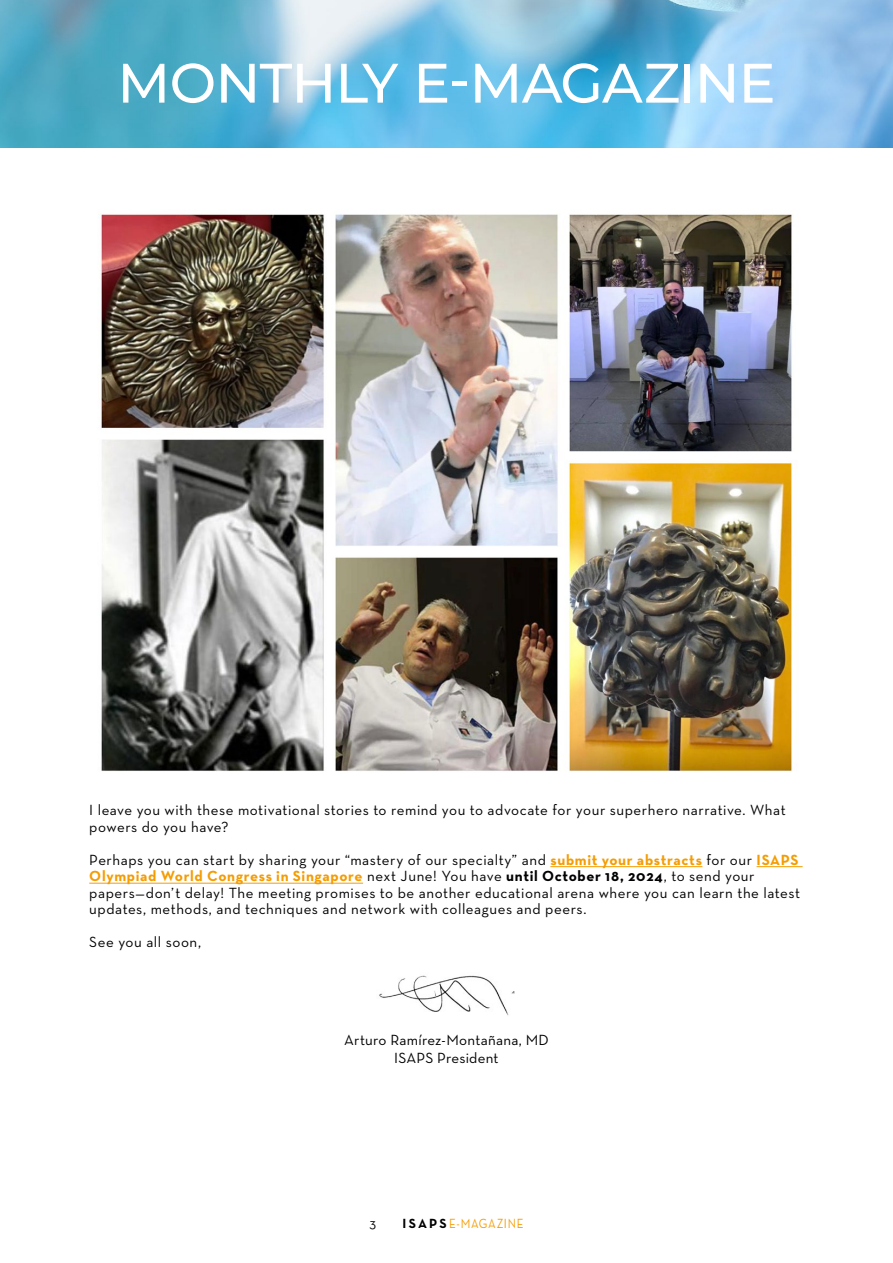
<style>
.page{position:relative;width:893px;height:1263px;background:#fff}
.page>*{position:absolute;margin:0;border:0;box-sizing:border-box;transform-origin:0 0}
.t1{font:500 55.5px "Montserrat";letter-spacing:-.02em;color:#fff}
.t2{font:15px/16.5px "Neutra Text";letter-spacing:.035em;color:#000}
.t3{font:15px/18px "Neutra Text";letter-spacing:.015em;color:#000;text-align:center}
.t4{font:13.5px "Neutra Text";letter-spacing:.055em;color:#f59c00;scale:.86 1}
.t5{font:13.5px "Neutra Text";color:#000}
.s1{font-weight:700;color:#f59c00}
.s2{font-weight:700}
.s3{font-weight:700;color:#000}
</style>
<div class="page">
<img style="left:0;top:0;width:893px;height:148px">
<img style="left:379px;top:975px;width:136px;height:41px">
<hr style="left:550px;top:866px;width:152px;height:1px;background:#f59c00">
<hr style="left:757px;top:866px;width:46px;height:1px;background:#f59c00">
<hr style="left:89px;top:883px;width:274px;height:1px;background:#f59c00">
<img style="left:101px;top:214px;width:695px;height:558px">
<h1 class="t1" style="left:117px;top:44px;width:660px">MONTHLY E-MAGAZINE</h1>
<p class="t2" style="left:89px;top:801px;width:698px">I leave you with these motivational stories to remind you to advocate for your superhero narrative. What powers do you have?</p>
<p class="t2" style="left:89px;top:851px;width:712px">Perhaps you can start by sharing your “mastery of our specialty” and <span class="s1">submit your abstracts</span> for our <span class="s1">ISAPS Olympiad World Congress in Singapore</span> next June! You have <span class="s2">until October 18, 2024</span>, to send your papers—don’t delay! The meeting promises to be another educational arena where you can learn the latest updates, methods, and techniques and network with colleagues and peers.</p>
<p class="t2" style="left:89px;top:933px;width:113px">See you all soon,</p>
<p class="t3" style="left:344px;top:1030px;width:206px">Arturo Ramírez-Montañana, MD<br>ISAPS President</p>
<p class="t5" style="left:369px;top:1215px;width:8px">3</p>
<p class="t4" style="left:402px;top:1215px;width:142px"><span class="s3">ISAPS</span>E-MAGAZINE</p>
</div>
